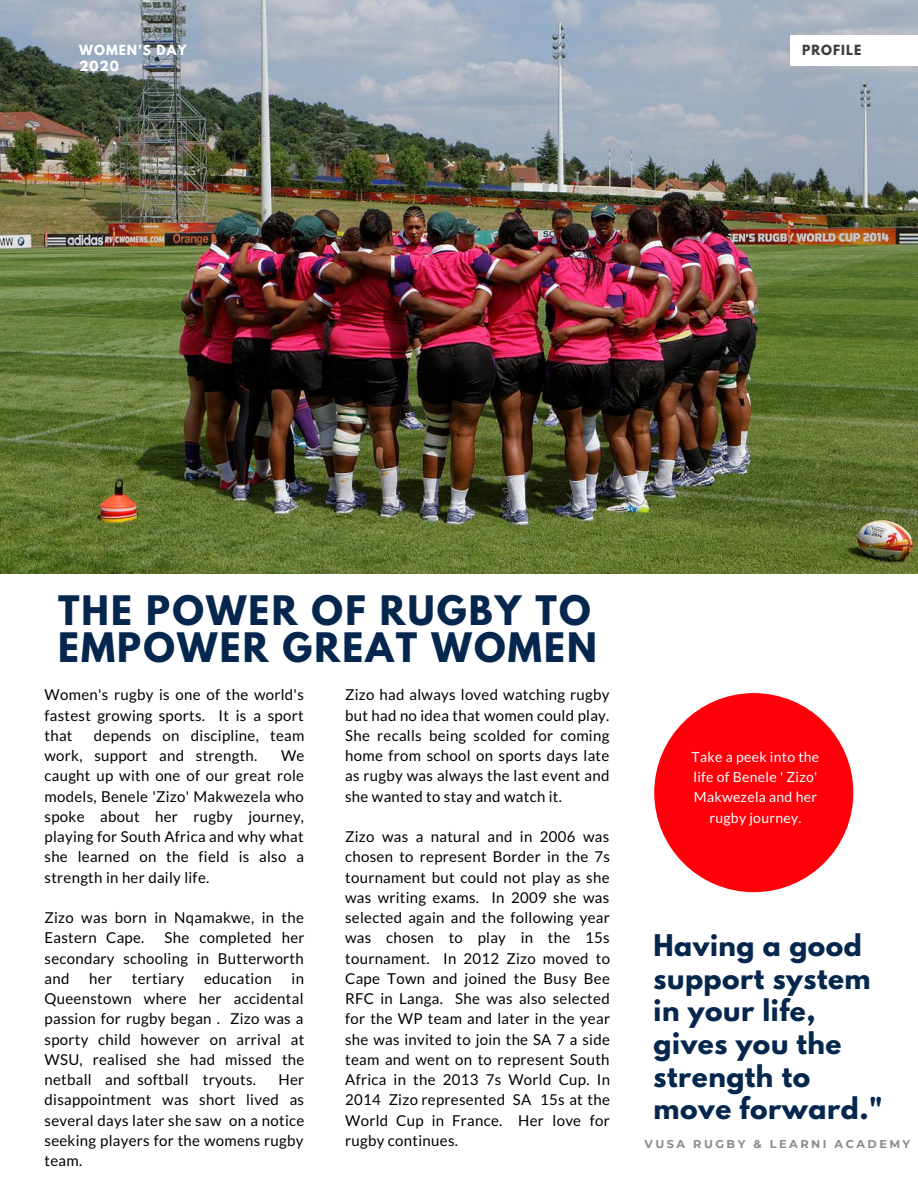
<style>
.page{position:relative;width:918px;height:1188px;background:#fff}
.page>*{position:absolute;margin:0;border:0;box-sizing:border-box;transform-origin:0 0}
.t1{font:700 36px/37.2px "League Spartan";letter-spacing:.06em;color:#05274d}
.t2{font:700 26.4px/32.7px "League Spartan";letter-spacing:.02em;color:#05274d}
.t3{font:15px/20.2px "Lato";letter-spacing:.02em;color:#000;text-align:justify}
.t4{font:13.95px/20.2px "Lato";letter-spacing:.02em;color:#fff;text-align:center}
.t5{font:700 12.45px/16.8px "League Spartan";letter-spacing:.08em;color:#fff}
.t6{font:700 12.45px "League Spartan";letter-spacing:.08em;color:#3c3c3c}
.t7{font:700 11.25px "Montserrat";letter-spacing:.22em;color:#8a8a8a}
</style>
<div class="page">
<img style="left:0;top:0;width:918px;height:573px">
<div style="left:790px;top:35px;width:128px;height:31px;background:#fff"></div>
<div style="left:654px;top:693px;width:199px;height:199px;background:#ff000a;border-radius:50%"></div>
<p class="t5" style="left:79px;top:43px;width:109px">WOMEN'S DAY<br>2020</p>
<p class="t6" style="left:802px;top:44px;width:61px">PROFILE</p>
<h1 class="t1" style="left:58px;top:596px;width:540px">THE POWER OF RUGBY TO<br>EMPOWER GREAT WOMEN</h1>
<p class="t3" style="left:45px;top:684px;width:261px">Women's rugby is one of the world's fastest growing sports. It is a sport that</p>
<p class="t3" style="left:45px;top:725px;width:261px;text-indent:49px">depends on discipline, team work, support and strength.</p>
<p class="t3" style="left:45px;top:745px;width:261px;text-indent:236px">We caught up with one of our great role models, Benele 'Zizo' Makwezela who spoke about her rugby journey, playing for South Africa and why what she learned on the field is also a strength in her daily life.</p>
<p class="t3" style="left:45px;top:907px;width:261px">Zizo was born in Nqamakwe, in the<br>Eastern Cape.</p>
<p class="t3" style="left:45px;top:927px;width:262px;text-indent:120px">She completed her secondary schooling in Butterworth and</p>
<p class="t3" style="left:89px;top:968px;width:24px">her</p>
<p class="t3" style="left:132px;top:968px;width:54px">tertiary</p>
<p class="t3" style="left:204px;top:968px;width:69px">education</p>
<p class="t3" style="left:45px;top:968px;width:261px;text-indent:247px">in Queenstown where her accidental passion for rugby began . Zizo was a sporty child however on arrival at WSU, realised she had missed the netball and softball tryouts.</p>
<p class="t3" style="left:45px;top:1069px;width:261px;text-indent:234px">Her disappointment was short lived as several days later she saw on a notice seeking players for the womens rugby team.</p>
<p class="t3" style="left:345px;top:684px;width:266px">Zizo had always loved watching rugby but had no idea that women could play.<br>She recalls being scolded for coming home from school on sports days late as rugby was always the last event and she wanted to stay and watch it.</p>
<p class="t3" style="left:345px;top:826px;width:266px">Zizo was a natural and in 2006 was chosen to represent Border in the 7s tournament but could not play as she was writing exams. In 2009 she was selected again and the following year was chosen to play in the 15s tournament. In 2012 Zizo moved to Cape Town and joined the Busy Bee RFC in Langa. She was also selected for the WP team and later in the year she was invited to join the SA 7 a side team and went on to represent South Africa in the 2013 7s World Cup. In 2014 Zizo represented SA 15s at the World Cup in France. Her love for rugby continues.</p>
<p class="t4" style="left:692px;top:746px;width:129px">Take a peek into the life of Benele ' Zizo'<br>Makwezela and her rugby journey.</p>
<h2 class="t2" style="left:654px;top:933px;width:231px">Having a good support system in your life, gives you the strength to move forward."</h2>
<p class="t7" style="left:645px;top:1138px;width:267px">VUSA RUGBY &amp; LEARNI ACADEMY</p>
</div>
